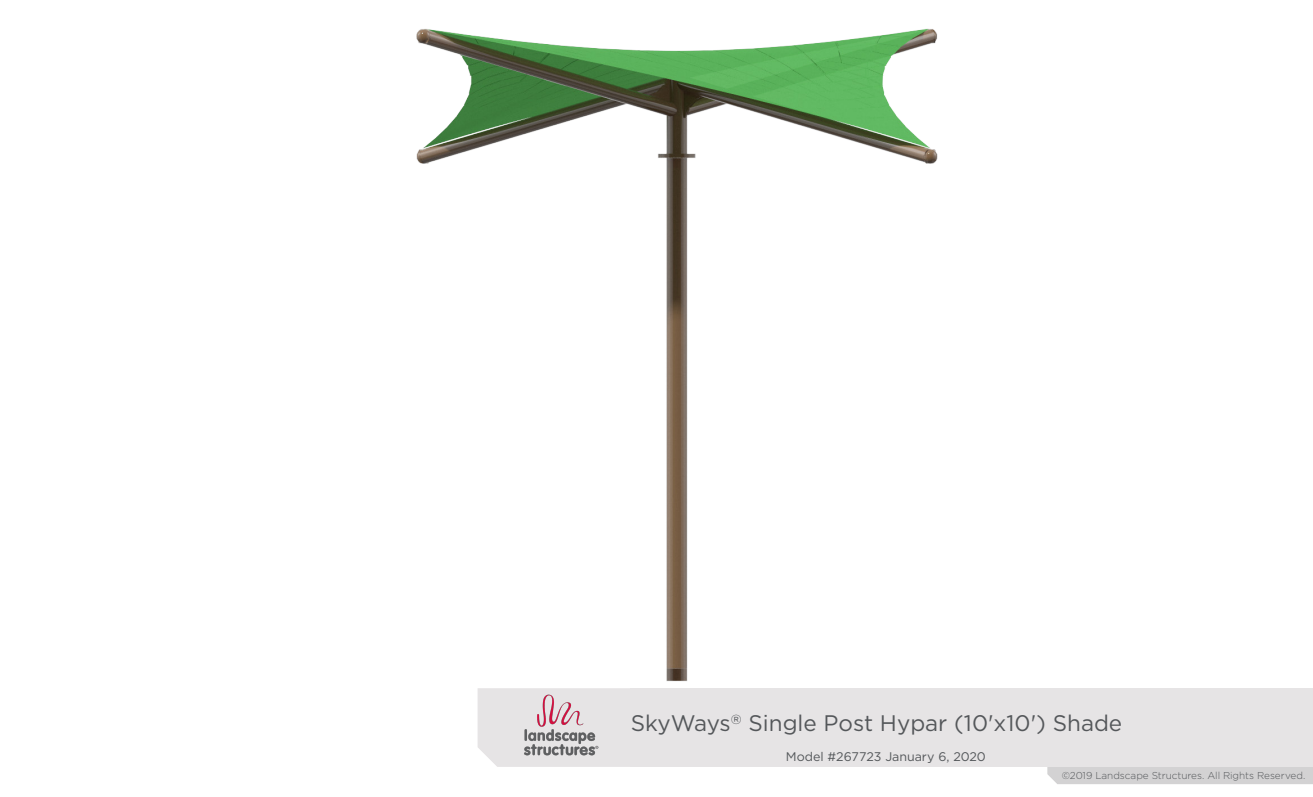
<style>
.page{position:relative;width:1313px;height:797px;background:#fff}
.page>*{position:absolute;margin:0;border:0;box-sizing:border-box;transform-origin:0 0}
.ProjectName_Printed{font:22.5px "Gotham";color:#54575a}
.Project_Number_Print{font:12.5px "Gotham";letter-spacing:-.005em;color:#54575a}
.Copyright_Printed{font:300 10px "Gotham";letter-spacing:-.005em;color:#54575a}
</style>
<div class="page">
<img style="left:416px;top:28px;width:522px;height:653px">
<div style="left:1047px;top:767px;width:265px;height:17px;background:#d3d2d3"></div>
<div style="left:1159px;top:688px;width:153px;height:79px;background:#e6e4e5"></div>
<div style="left:630px;top:688px;width:529px;height:79px;background:#e6e4e5"></div>
<div style="left:477px;top:688px;width:153px;height:79px;background:#e6e4e5"></div>
<img style="left:512px;top:690px;width:93px;height:74px">
<p class="ProjectName_Printed" style="left:630px;top:711px;width:493px">SkyWays<sup>®</sup> Single Post Hypar (10'x10') Shade</p>
<p class="Project_Number_Print" style="left:786px;top:750px;width:201px">Model #267723 January 6, 2020</p>
<p class="Copyright_Printed" style="left:1061px;top:770px;width:245px">©2019 Landscape Structures. All Rights Reserved.</p>
</div>
